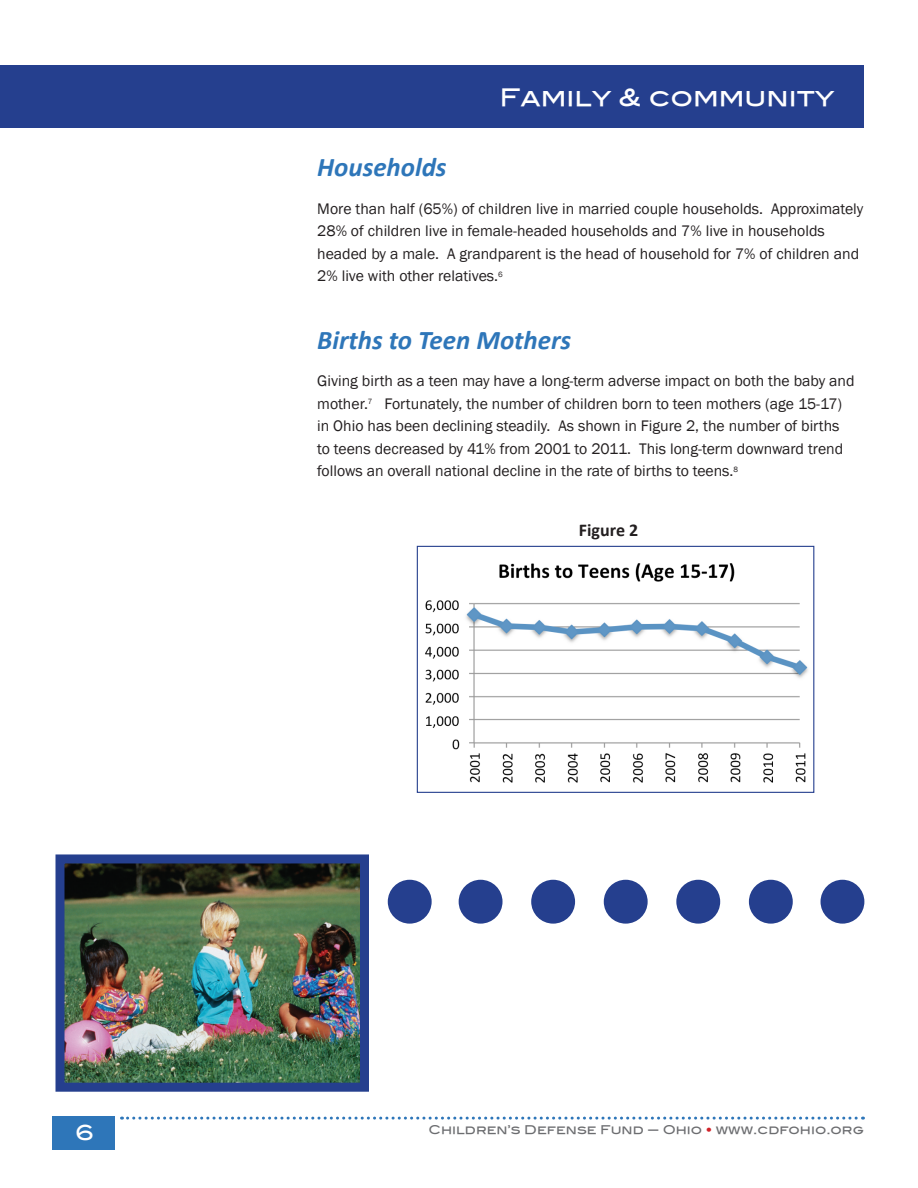
<style>
.page{position:relative;width:918px;height:1188px;background:#fff}
.page>*{position:absolute;margin:0;border:0;box-sizing:border-box;transform-origin:0 0}
.kidscountbody{font:italic 700 27px "Calibri";color:#2e76b9}
.t1{font:24px "Blair Md ITCTT Medium";color:#fff}
.t2{font:21px "Blair Md ITCTT Medium";color:#fff}
.kidscountsubhead{font:700 18px "Calibri";color:#231f20}
.kidscountbody-2{font:15.75px/22.5px "Franklin Gothic";color:#231f20}
.t3{font:12px "Blair Md ITCTT Medium";color:#6c6d70}
.s1{color:#d1232a}
</style>
<div class="page">
<div style="left:52px;top:1117px;width:64px;height:33px;background:#2e76b9"></div>
<svg style="left:122px;top:1117px;width:741px;height:3px"></svg>
<div style="left:0;top:65px;width:864px;height:63px;background:#253f8e"></div>
<img style="left:425px;top:563px;width:383px;height:220px">
<div style="left:417px;top:546px;width:397px;height:247px;border:1px solid #253f8e"></div>
<img style="left:66px;top:864px;width:293px;height:218px">
<div style="left:56px;top:854px;width:313px;height:238px;border:9px solid #253f8e"></div>
<div style="left:388px;top:880px;width:44px;height:44px;background:#253f8e;border-radius:50%"></div>
<div style="left:459px;top:880px;width:44px;height:44px;background:#253f8e;border-radius:50%"></div>
<div style="left:531px;top:880px;width:44px;height:44px;background:#253f8e;border-radius:50%"></div>
<div style="left:604px;top:880px;width:44px;height:44px;background:#253f8e;border-radius:50%"></div>
<div style="left:676px;top:880px;width:44px;height:44px;background:#253f8e;border-radius:50%"></div>
<div style="left:749px;top:880px;width:44px;height:44px;background:#253f8e;border-radius:50%"></div>
<div style="left:821px;top:880px;width:43px;height:44px;background:#253f8e;border-radius:50%"></div>
<p class="t1" style="left:500px;top:78px;width:337px">Family &amp; community</p>
<p class="kidscountbody" style="left:317px;top:150px;width:131px">Households</p>
<p class="kidscountbody-2" style="left:317px;top:198px;width:548px">More than half (65%) of children live in married couple households. Approximately 28% of children live in female-headed households and 7% live in households headed by a male. A grandparent is the head of household for 7% of children and 2% live with other relatives.<sup>6</sup></p>
<p class="kidscountbody" style="left:317px;top:323px;width:256px">Births to Teen Mothers</p>
<p class="kidscountbody-2" style="left:317px;top:370px;width:539px">Giving birth as a teen may have a long-term adverse impact on both the baby and mother.<sup>7</sup> Fortunately, the number of children born to teen mothers (age 15-17) in Ohio has been declining steadily. As shown in Figure 2, the number of births to teens decreased by 41% from 2001 to 2011. This long-term downward trend follows an overall national decline in the rate of births to teens.<sup>8</sup></p>
<p class="kidscountsubhead" style="left:579px;top:519px;width:61px">Figure 2</p>
<p class="t2" style="left:75px;top:1115px;width:21px">6</p>
<p class="t3" style="left:429px;top:1120px;width:437px">Children’s Defense Fund — Ohio <span class="s1">•</span> www.cdfohio.org</p>
</div>
